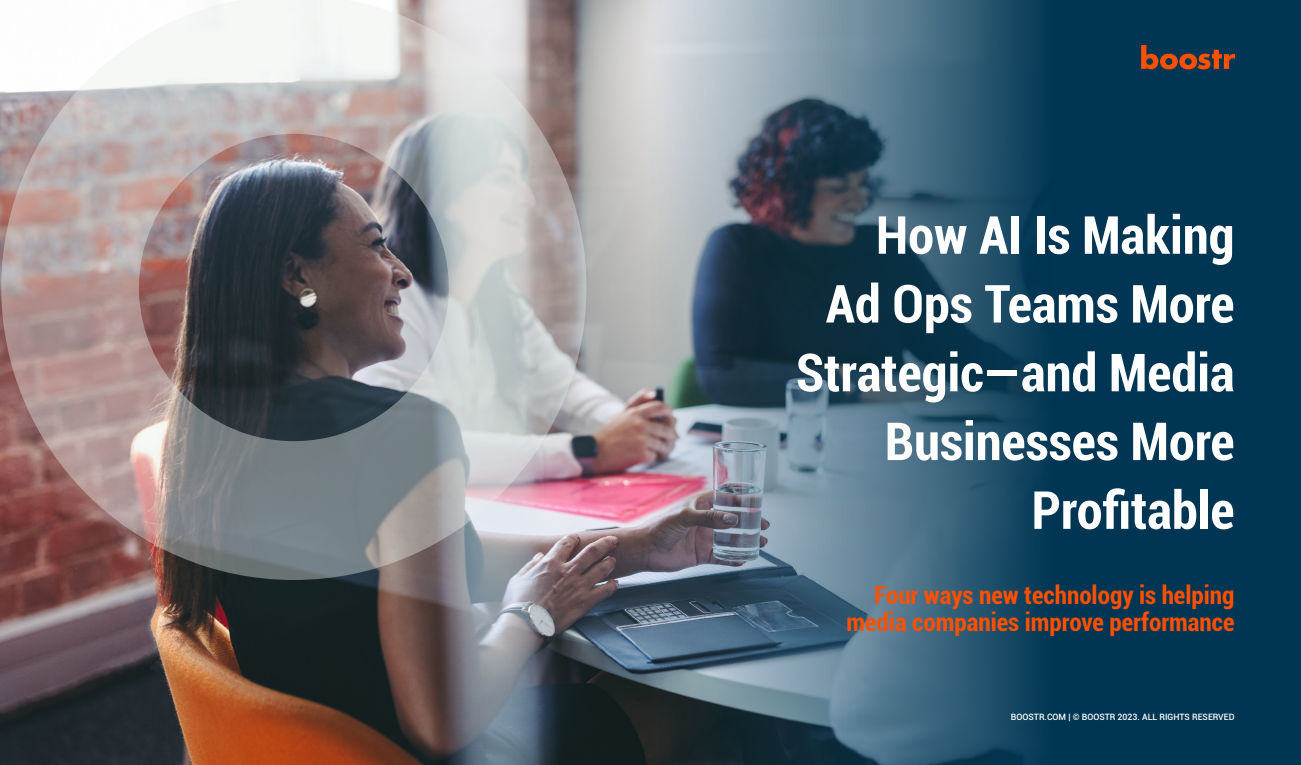
<style>
.page{position:relative;width:1301px;height:765px;background:#fff}
.page>*{position:absolute;margin:0;border:0;box-sizing:border-box;transform-origin:0 0}
.t1{font:700 condensed 52.5px/68.8px "Roboto";color:#fff;text-align:right}
.t2{font:700 condensed 25px/27.5px "Roboto";color:#fe5000;text-align:right}
.t3{font:500 8.75px "Roboto";color:#fff}
</style>
<div class="page">
<img style="left:0;top:91px;width:569px;height:674px">
<div style="left:1148px;top:0;width:153px;height:765px;background:#003653"></div>
<svg style="left:569px;top:0;width:584px;height:765px;background:#456275"></svg>
<svg style="left:1141px;top:45px;width:93px;height:24px"></svg>
<img style="left:1px;top:0;width:585px;height:580px">
<p class="t1" style="left:795px;top:199px;width:440px">How AI Is Making<br>Ad Ops Teams More<br>Strategic—and Media<br>Businesses More<br>Profitable</p>
<p class="t2" style="left:846px;top:580px;width:389px">Four ways new technology is helping media companies improve performance</p>
<p class="t3" style="left:1011px;top:711px;width:225px">BOOSTR.COM | ©️ BOOSTR 2023. ALL RIGHTS RESERVED</p>
</div>
